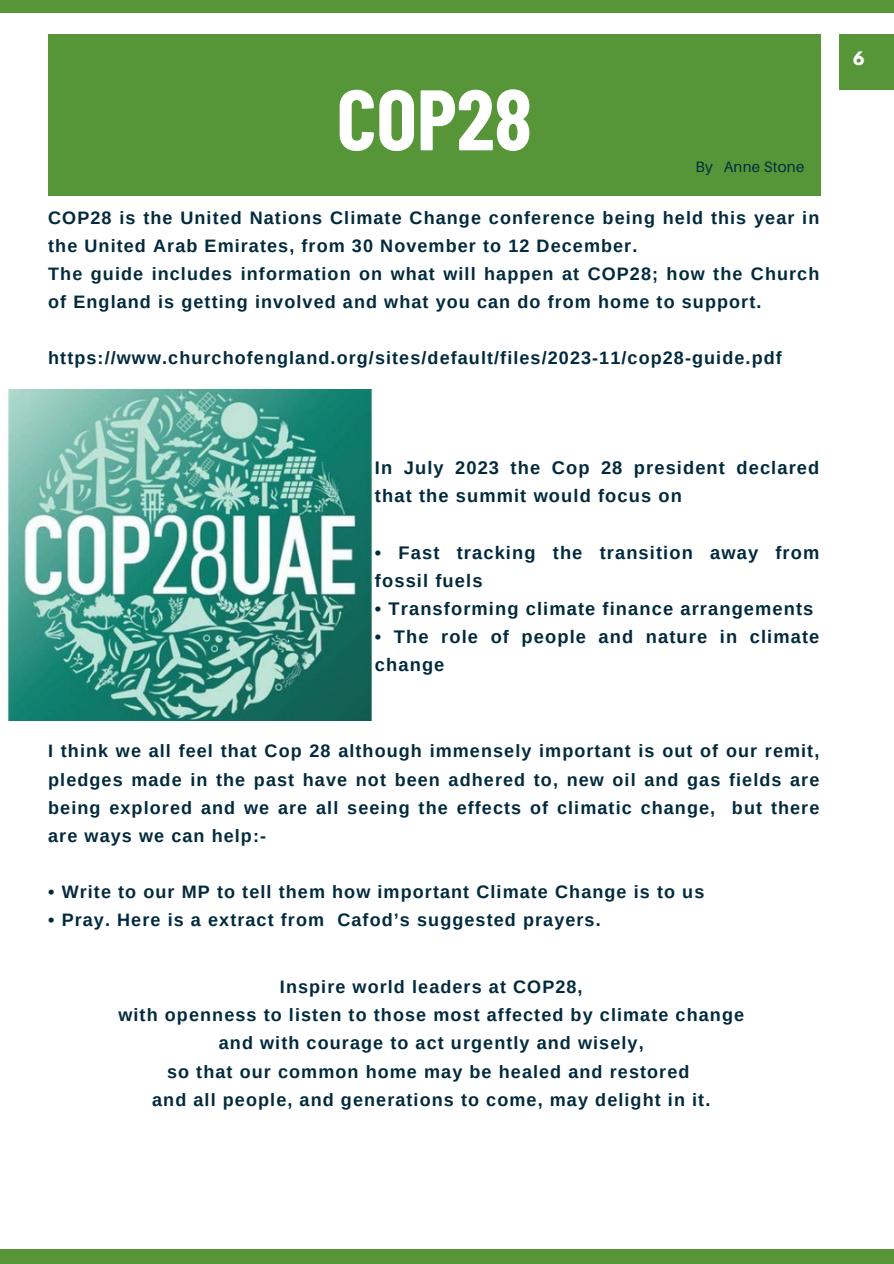
<style>
.page{position:relative;width:894px;height:1264px;background:#fff}
.page>*{position:absolute;margin:0;border:0;box-sizing:border-box;transform-origin:0 0}
.t1{font:700 85.5px "Barlow Condensed";color:#fff}
.t2{font:700 18.3px/28.2px "Arimo";letter-spacing:.06em;color:#022a3d}
.t3{font:700 18px/28.2px "Arimo";letter-spacing:.06em;color:#022a3d}
.t4{font:700 16.5px "League Spartan";color:#fff}
.t5{font:15px "Aileron";letter-spacing:.015em;color:#022a3d}
</style>
<div class="page">
<div style="left:0;top:0;width:893px;height:12px;background:#569639"></div>
<div style="left:0;top:1249px;width:893px;height:14px;background:#569639"></div>
<div style="left:839px;top:34px;width:54px;height:55px;background:#569639"></div>
<div style="left:48px;top:34px;width:772px;height:162px;background:#569639"></div>
<img style="left:7px;top:390px;width:366px;height:330px">
<p class="t1" style="left:336px;top:65px;width:197px">COP28</p>
<p class="t5" style="left:695px;top:158px;width:110px">By Anne Stone</p>
<p class="t3" style="left:48px;top:203px;width:772px">COP28 is the United Nations Climate Change conference being held this year in the United Arab Emirates, from 30 November to 12 December.</p>
<p class="t3" style="left:48px;top:259px;width:772px">The guide includes information on what will happen at COP28; how the Church of England is getting involved and what you can do from home to support.</p>
<p class="t3" style="left:48px;top:344px;width:735px">https://www.churchofengland.org/sites/default/files/2023-11/cop28-guide.pdf</p>
<p class="t4" style="left:852px;top:51px;width:13px">6</p>
<p class="t2" style="left:375px;top:454px;width:446px">In July 2023 the Cop 28 president declared that the summit would focus on</p>
<p class="t2" style="left:375px;top:538px;width:446px">• Fast tracking the transition away from fossil fuels</p>
<p class="t2" style="left:375px;top:594px;width:440px">• Transforming climate finance arrangements</p>
<p class="t2" style="left:375px;top:622px;width:446px">• The role of people and nature in climate change</p>
<p class="t3" style="left:48px;top:737px;width:772px;text-align:justify">I think we all feel that Cop 28 although immensely important is out of our remit, pledges made in the past have not been adhered to, new oil and gas fields are being explored and we are all seeing the effects of climatic change, but there are ways we can help:-</p>
<p class="t3" style="left:48px;top:877px;width:657px">• Write to our MP to tell them how important Climate Change is to us</p>
<p class="t3" style="left:48px;top:906px;width:554px">• Pray. Here is a extract from Cafod’s suggested prayers.</p>
<p class="t3" style="left:280px;top:972px;width:304px">Inspire world leaders at COP28,</p>
<p class="t3" style="left:118px;top:1000px;width:627px">with openness to listen to those most affected by climate change</p>
<p class="t3" style="left:219px;top:1029px;width:426px">and with courage to act urgently and wisely,</p>
<p class="t3" style="left:167px;top:1057px;width:524px">so that our common home may be healed and restored</p>
<p class="t3" style="left:152px;top:1085px;width:559px">and all people, and generations to come, may delight in it.</p>
</div>
